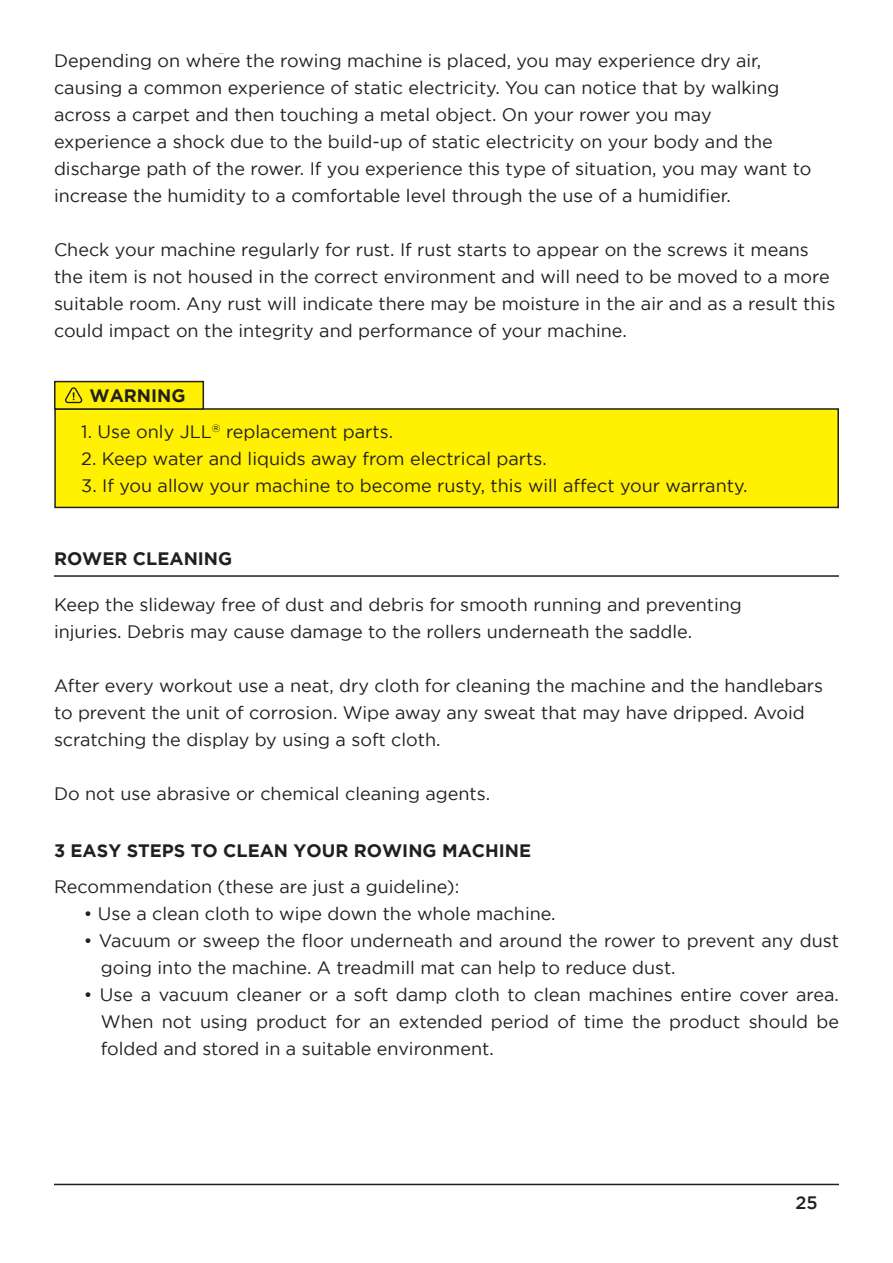
<style>
.page{position:relative;width:893px;height:1263px;background:#fff}
.page>*{position:absolute;margin:0;border:0;box-sizing:border-box;transform-origin:0 0}
.t1{font:500 57px "Gotham";color:#231f20}
.Paragraph{font:18px/27px "Gotham";color:#231f20}
.Paragraph-2{font:700 18px "Gotham";color:#231f20}
.Sub_Section_Title{font:700 18px "Gotham";color:#231f20}
.t2{font:500 18px "Gotham";color:#231f20}
.s1{font-size:108px;color:#6c6d70}
</style>
<div class="page">
<hr style="left:54px;top:1184px;width:785px;height:1px;background:#231f20">
<div style="left:55px;top:409px;width:783px;height:98px;background:#fff101"></div>
<div style="left:54px;top:408px;width:785px;height:100px;border:2px solid #231f20"></div>
<hr style="left:54px;top:575px;width:785px;height:2px;background:#231f20">
<div style="left:55px;top:382px;width:148px;height:27px;background:#fff101"></div>
<div style="left:54px;top:381px;width:150px;height:29px;border:2px solid #231f20"></div>
<svg style="left:65px;top:387px;width:17px;height:16px"></svg>
<h1 class="t1" style="left:54px;top:43px;width:620px"><span class="s1">1</span> Safety Instructions</h1>
<p class="Paragraph" style="left:54px;top:47px;width:709px">Depending on where the rowing machine is placed, you may experience dry air,</p>
<p class="Paragraph" style="left:54px;top:74px;width:727px">causing a common experience of static electricity. You can notice that by walking across a carpet and then touching a metal object. On your rower you may</p>
<p class="Paragraph" style="left:54px;top:128px;width:720px">experience a shock due to the build-up of static electricity on your body and the</p>
<p class="Paragraph" style="left:54px;top:155px;width:759px">discharge path of the rower. If you experience this type of situation, you may want to increase the humidity to a comfortable level through the use of a humidifier.</p>
<p class="Paragraph" style="left:54px;top:236px;width:783px">Check your machine regularly for rust. If rust starts to appear on the screws it means the item is not housed in the correct environment and will need to be moved to a more suitable room. Any rust will indicate there may be moisture in the air and as a result this could impact on the integrity and performance of your machine.</p>
<p class="Sub_Section_Title" style="left:90px;top:385px;width:98px">WARNING</p>
<p class="Paragraph" style="left:81px;top:418px;width:313px">1. Use only JLL<sup>®</sup> replacement parts.</p>
<p class="Paragraph" style="left:81px;top:445px;width:467px">2. Keep water and liquids away from electrical parts.</p>
<p class="Paragraph" style="left:81px;top:472px;width:668px">3. If you allow your machine to become rusty, this will affect your warranty.</p>
<p class="Sub_Section_Title" style="left:54px;top:548px;width:180px">ROWER CLEANING</p>
<p class="Paragraph" style="left:54px;top:591px;width:689px">Keep the slideway free of dust and debris for smooth running and preventing injuries. Debris may cause damage to the rollers underneath the saddle.</p>
<p class="Paragraph" style="left:54px;top:672px;width:771px">After every workout use a neat, dry cloth for cleaning the machine and the handlebars to prevent the unit of corrosion. Wipe away any sweat that may have dripped. Avoid scratching the display by using a soft cloth.</p>
<p class="Paragraph" style="left:54px;top:780px;width:438px">Do not use abrasive or chemical cleaning agents.</p>
<p class="Paragraph-2" style="left:54px;top:840px;width:479px">3 EASY STEPS TO CLEAN YOUR ROWING MACHINE</p>
<p class="Paragraph" style="left:54px;top:873px;width:407px">Recommendation (these are just a guideline):</p>
<p class="Paragraph" style="left:84px;top:900px;width:473px">• Use a clean cloth to wipe down the whole machine.</p>
<p class="Paragraph" style="left:101px;top:927px;width:740px;text-indent:-17px">• Vacuum or sweep the floor underneath and around the rower to prevent any dust going into the machine. A treadmill mat can help to reduce dust.</p>
<p class="Paragraph" style="left:101px;top:981px;width:740px;text-align:justify;text-indent:-17px">• Use a vacuum cleaner or a soft damp cloth to clean machines entire cover area.<br>When not using product for an extended period of time the product should be folded and stored in a suitable environment.</p>
<p class="t2" style="left:795px;top:1192px;width:24px">25</p>
</div>
